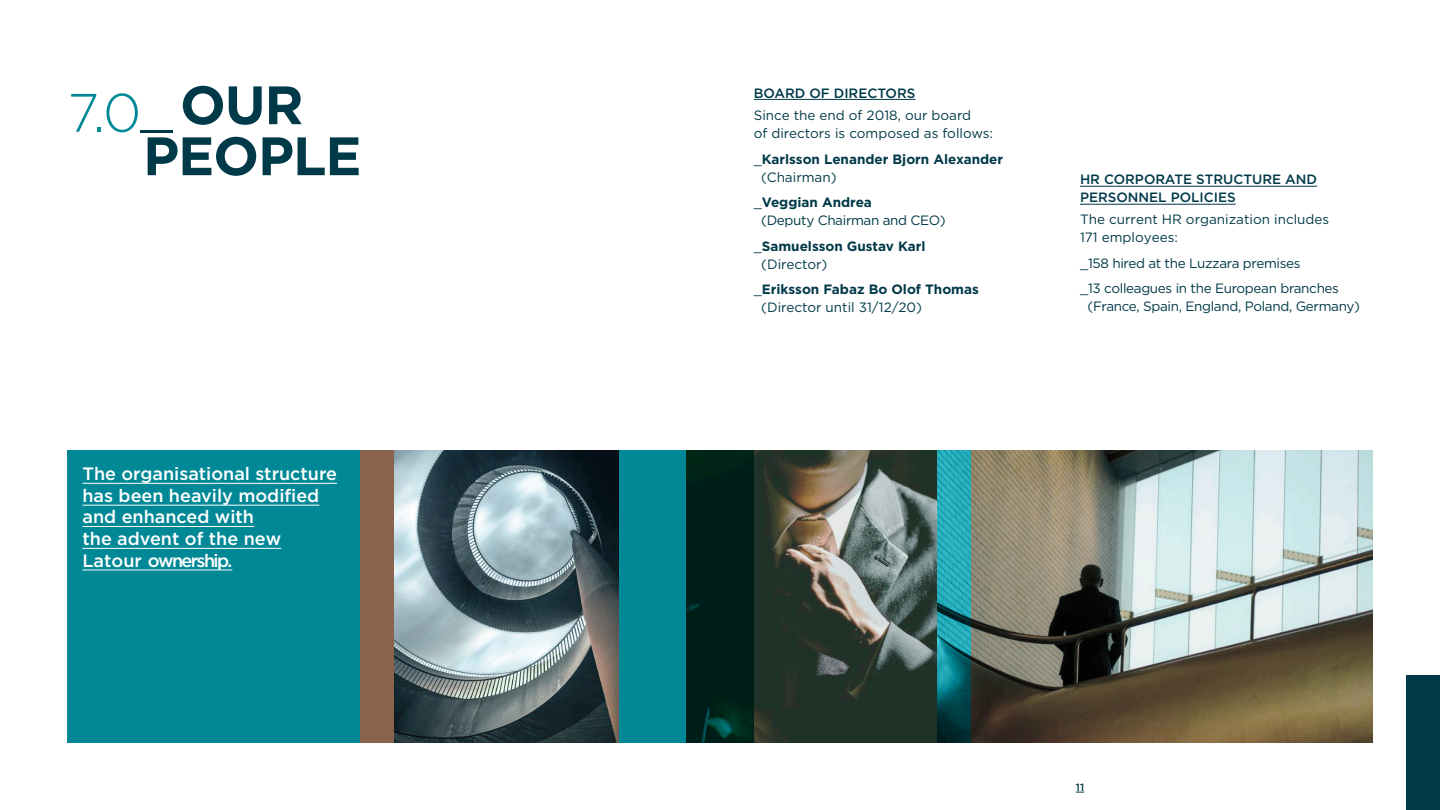
<style>
.page{position:relative;width:1440px;height:810px;background:#fff}
.page>*{position:absolute;margin:0;border:0;box-sizing:border-box;transform-origin:0 0}
.t1{font:700 54px/43.5px "Gotham HTF";letter-spacing:-.02em;color:#003948}
.t2{font:500 18px/21.7px "Gotham HTF";color:#fff}
.t3{font:13.5px/18px "Gotham HTF";letter-spacing:-.025em;color:#003948}
.t4{font:700 13.5px/18px "Gotham HTF";color:#003948}
.t5{font:13.5px/18px "Gotham HTF";color:#003948}
.t6{font:500 13.5px/18px "Gotham HTF";color:#003948}
.t7{font:500 10.5px "Gotham HTF";color:#003948}
.s1{font-weight:300;color:#008896}
.s2{font-weight:300}
.s3{font-weight:400}
.s4{font-weight:700}
</style>
<div class="page">
<div style="left:68px;top:450px;width:292px;height:292px;background:#008896"></div>
<div style="left:360px;top:450px;width:34px;height:292px;background:#8b624b"></div>
<hr style="left:83px;top:570px;width:149px;height:1px;background:#fff">
<hr style="left:82px;top:548px;width:199px;height:1px;background:#fff">
<hr style="left:83px;top:526px;width:171px;height:1px;background:#fff">
<hr style="left:82px;top:505px;width:237px;height:1px;background:#fff">
<hr style="left:83px;top:483px;width:254px;height:1px;background:#fff">
<svg style="left:754px;top:450px;width:184px;height:292px;background:#4c574e"></svg>
<svg style="left:971px;top:450px;width:401px;height:292px;background:#8e8f83"></svg>
<svg style="left:938px;top:450px;width:33px;height:292px;background:#188c98"></svg>
<svg style="left:394px;top:450px;width:225px;height:292px;background:#6a7b80"></svg>
<svg style="left:619px;top:450px;width:135px;height:292px;background:#00575b"></svg>
<hr style="left:754px;top:99px;width:162px;height:1px;background:#003948">
<hr style="left:1080px;top:204px;width:156px;height:1px;background:#003948">
<hr style="left:1080px;top:186px;width:237px;height:1px;background:#003948">
<div style="left:1406px;top:675px;width:34px;height:67px;background:#003948"></div>
<div style="left:1406px;top:742px;width:34px;height:68px;background:#003948"></div>
<h1 class="t1" style="left:143px;top:90px;width:220px;text-indent:-76px"><span class="s1">7.0</span><span class="s2">_</span> OUR<br>PEOPLE</h1>
<h2 class="t2" style="left:82px;top:463px;width:256px">The organisational structure has been heavily modified and enhanced with<br>the advent of the new<br>Latour ownership.</h2>
<p class="t6" style="left:754px;top:84px;width:163px">BOARD OF DIRECTORS</p>
<p class="t5" style="left:754px;top:106px;width:241px">Since the end of 2018, our board<br>of directors is composed as follows:</p>
<p class="t4" style="left:761px;top:150px;width:243px;text-indent:-8px"><span class="s3">_</span>Karlsson Lenander Bjorn Alexander <span class="s3">(Chairman)</span></p>
<p class="t3" style="left:761px;top:193px;width:186px;text-indent:-8px">_<span class="s4">Veggian Andrea<br></span>(Deputy Chairman and CEO)</p>
<p class="t4" style="left:761px;top:236px;width:166px;text-indent:-8px"><span class="s3">_</span>Samuelsson Gustav Karl <span class="s3">(Director)</span></p>
<p class="t4" style="left:761px;top:280px;width:219px;text-indent:-8px"><span class="s3">_</span>Eriksson Fabaz Bo Olof Thomas <span class="s3">(Director until 31/12/20)</span></p>
<p class="t6" style="left:1080px;top:170px;width:239px">HR CORPORATE STRUCTURE AND<br>PERSONNEL POLICIES</p>
<p class="t5" style="left:1080px;top:210px;width:251px">The current HR organization includes<br>171 employees:</p>
<p class="t3" style="left:1080px;top:250px;width:261px;line-height:25.5px">_158 hired at the Luzzara premises<br>_13 colleagues in the European branches</p>
<p class="t3" style="left:1088px;top:297px;width:274px">(France, Spain, England, Poland, Germany)</p>
<p class="t7" style="left:1076px;top:781px;width:10px">11</p>
</div>
